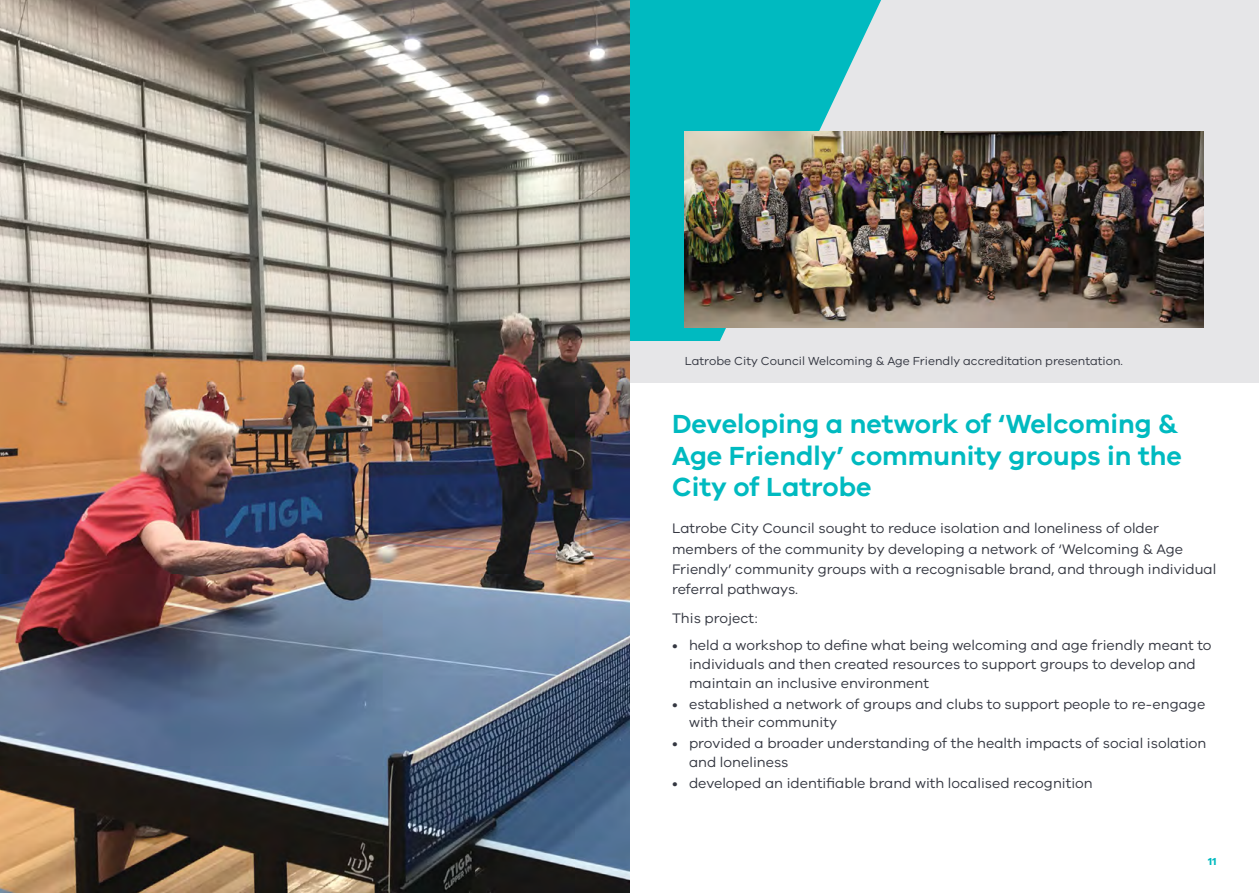
<style>
.page{position:relative;width:1259px;height:893px;background:#fff}
.page>*{position:absolute;margin:0;border:0;box-sizing:border-box;transform-origin:0 0}
.t1{font:600 27px/31.5px "VIC";color:#00bac0}
.t2{font:14.25px/18.8px "VIC";color:#343741}
.t3{font:12px "VIC";color:#343741}
.t4{font:700 10.5px "VIC";color:#00bac0}
</style>
<div class="page">
<div style="left:629px;top:0;width:630px;height:383px;background:#e6e6e8"></div>
<svg style="left:629px;top:0;width:258px;height:341px;fill:#00bac0"></svg>
<img style="left:685px;top:132px;width:518px;height:195px">
<img style="left:0;top:0;width:629px;height:893px">
<p class="t3" style="left:685px;top:354px;width:440px">Latrobe City Council Welcoming &amp; Age Friendly accreditation presentation.</p>
<h1 class="t1" style="left:672px;top:407px;width:511px">Developing a network of ‘Welcoming &amp;<br>Age Friendly’ community groups in the<br>City of Latrobe</h1>
<p class="t2" style="left:672px;top:518px;width:546px;line-height:20.2px">Latrobe City Council sought to reduce isolation and loneliness of older members of the community by developing a network of ‘Welcoming &amp; Age Friendly’ community groups with a recognisable brand, and through individual referral pathways.</p>
<p class="t2" style="left:672px;top:608px;width:87px">This project:</p>
<p class="t2" style="left:689px;top:635px;width:524px;text-indent:-17px">• held a workshop to define what being welcoming and age friendly meant to individuals and then created resources to support groups to develop and maintain an inclusive environment</p>
<p class="t2" style="left:689px;top:694px;width:518px;text-indent:-17px">• established a network of groups and clubs to support people to re-engage with their community</p>
<p class="t2" style="left:689px;top:733px;width:519px;text-indent:-17px">• provided a broader understanding of the health impacts of social isolation and loneliness</p>
<p class="t2" style="left:672px;top:773px;width:422px">• developed an identifiable brand with localised recognition</p>
<p class="t4" style="left:1208px;top:855px;width:10px">11</p>
</div>
